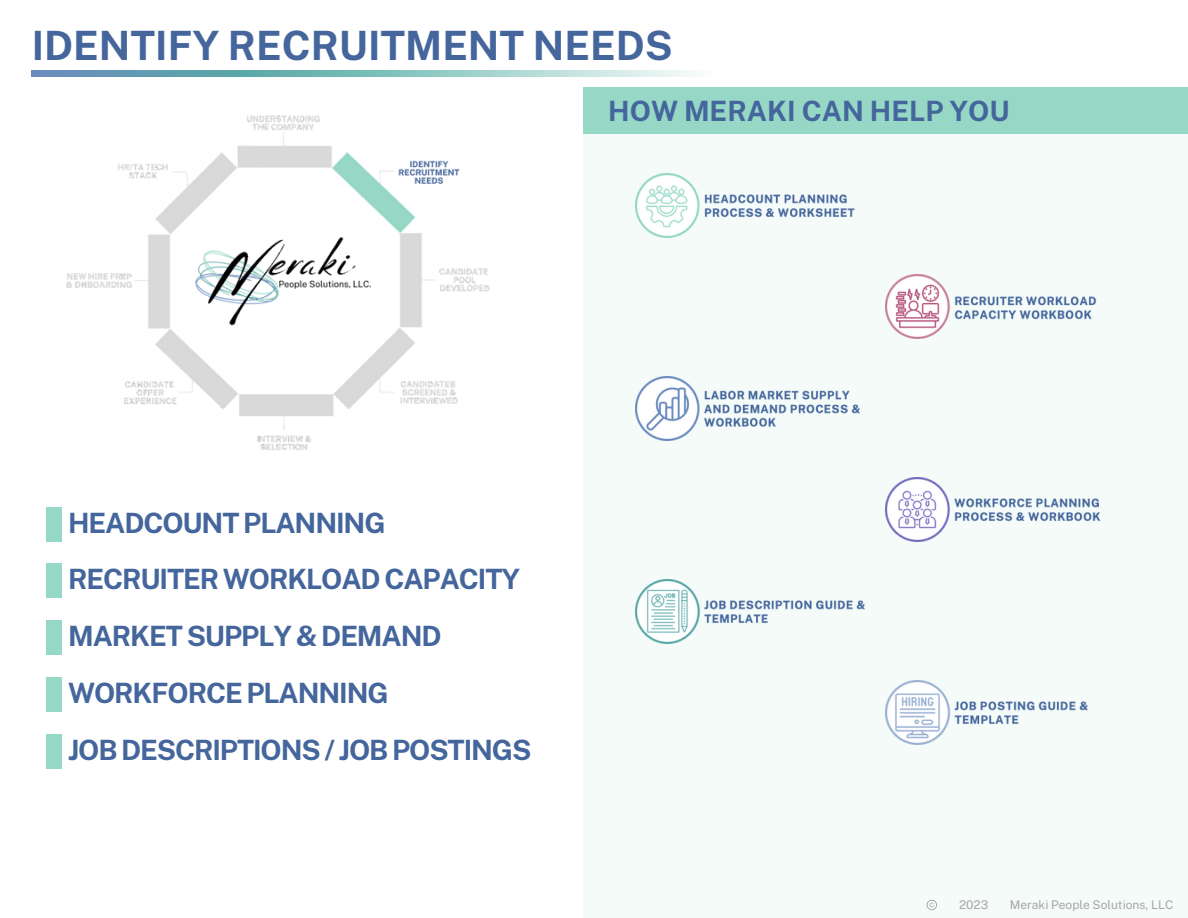
<style>
.page{position:relative;width:1188px;height:918px;background:#fff}
.page>*{position:absolute;margin:0;border:0;box-sizing:border-box;transform-origin:0 0}
.t1{font:700 40.35px "Public Sans";color:#44669c}
.t2{font:700 27.9px "Public Sans";letter-spacing:-.04em;color:#44669c}
.t3{font:700 27.9px "Public Sans";color:#44669c}
.t4{font:12px "Public Sans";color:#a6a6a6}
</style>
<div class="page">
<div style="left:584px;top:92px;width:604px;height:826px;background:#f4fbf9"></div>
<div style="left:584px;top:87px;width:604px;height:46px;background:#96d7c6"></div>
<img style="left:66px;top:115px;width:424px;height:335px">
<img style="left:635px;top:173px;width:220px;height:64px">
<img style="left:886px;top:275px;width:211px;height:64px">
<img style="left:635px;top:376px;width:225px;height:64px">
<img style="left:886px;top:478px;width:215px;height:64px">
<img style="left:635px;top:579px;width:230px;height:64px">
<img style="left:886px;top:681px;width:202px;height:64px">
<img style="left:32px;top:70px;width:662px;height:7px">
<div style="left:46px;top:507px;width:16px;height:35px;background:#96d7c6"></div>
<div style="left:46px;top:563px;width:16px;height:35px;background:#96d7c6"></div>
<div style="left:46px;top:620px;width:16px;height:35px;background:#96d7c6"></div>
<div style="left:46px;top:677px;width:16px;height:35px;background:#96d7c6"></div>
<div style="left:46px;top:734px;width:16px;height:35px;background:#96d7c6"></div>
<svg style="left:927px;top:900px;width:10px;height:10px"></svg>
<p class="t1" style="left:32px;top:22px;width:643px">IDENTIFY RECRUITMENT NEEDS</p>
<p class="t3" style="left:608px;top:94px;width:403px">HOW MERAKI CAN HELP YOU</p>
<p class="t2" style="left:68px;top:507px;width:319px">HEADCOUNT PLANNING</p>
<p class="t2" style="left:68px;top:563px;width:453px">RECRUITER WORKLOAD CAPACITY</p>
<p class="t2" style="left:68px;top:620px;width:375px">MARKET SUPPLY &amp; DEMAND</p>
<p class="t2" style="left:68px;top:676px;width:322px">WORKFORCE PLANNING</p>
<p class="t2" style="left:68px;top:733px;width:465px">JOB DESCRIPTIONS / JOB POSTINGS</p>
<p class="t4" style="left:959px;top:898px;width:31px">2023</p>
<p class="t4" style="left:1010px;top:898px;width:165px">Meraki People Solutions, LLC</p>
</div>
